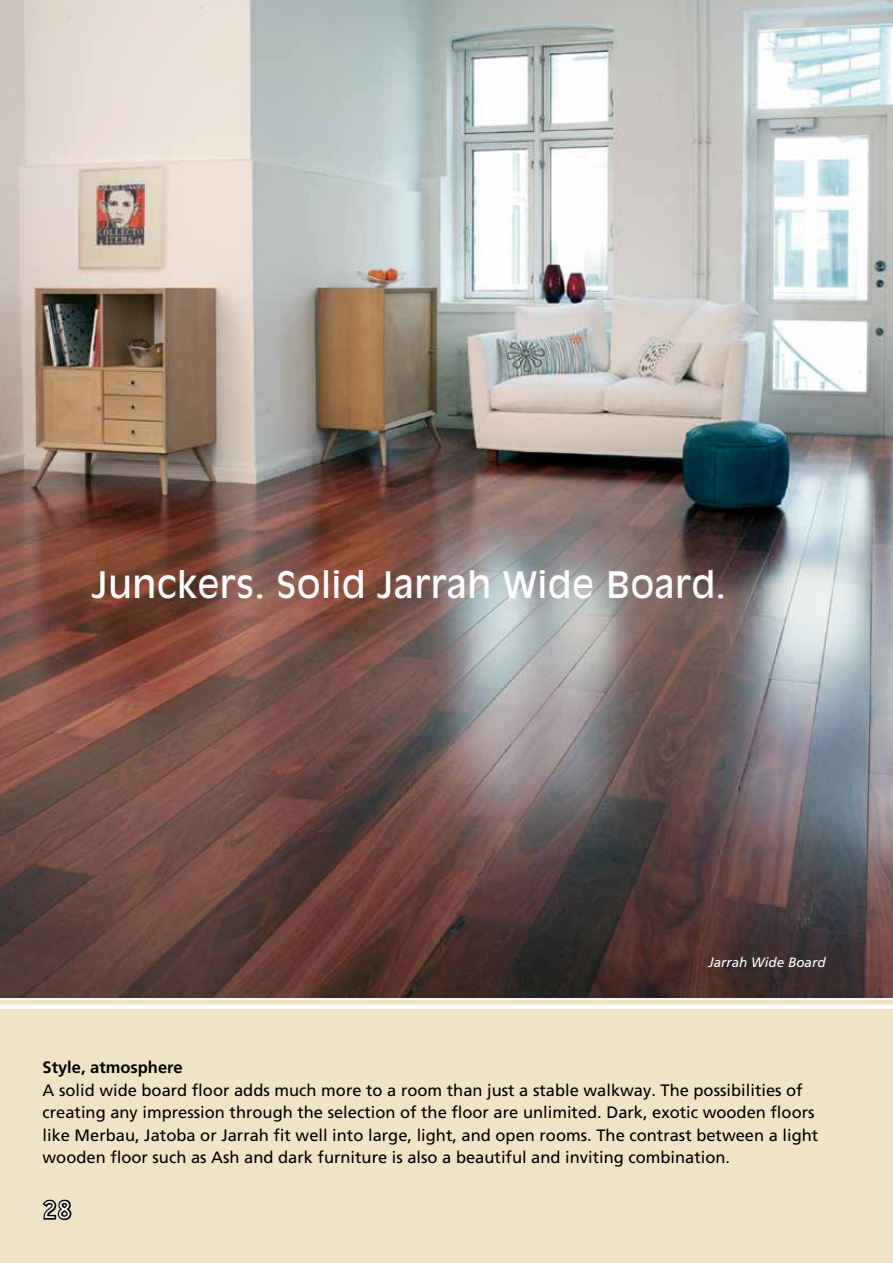
<style>
.page{position:relative;width:893px;height:1263px;background:#fff}
.page>*{position:absolute;margin:0;border:0;box-sizing:border-box;transform-origin:0 0}
.t1{font:36px "Antique Olive";letter-spacing:.01em;color:#fff}
.t2{font:36px "Vrinda";color:#fff}
.t3{font:16.5px/22.5px "Frutiger";color:#000}
.t4{font:700 16.5px "Frutiger";color:#000}
.t5{font:italic 13.5px "Frutiger";color:#fff}
</style>
<div class="page">
<div style="left:0;top:1000px;width:893px;height:263px;background:#f1e3c5"></div>
<img style="left:0;top:0;width:893px;height:1000px">
<div style="left:0;top:1004px;width:893px;height:5px;background:#fff"></div>
<svg style="left:41px;top:1197px;width:33px;height:25px"></svg>
<h1 class="t1" style="left:92px;top:563px;width:636px">Junckers. Solid Jarrah Wide Board.</h1>
<p class="t5" style="left:708px;top:955px;width:119px">Jarrah Wide Board</p>
<p class="t4" style="left:43px;top:1058px;width:142px">Style, atmosphere</p>
<p class="t3" style="left:43px;top:1079px;width:777px">A solid wide board floor adds much more to a room than just a stable walkway. The possibilities of creating any impression through the selection of the floor are unlimited. Dark, exotic wooden floors like Merbau, Jatoba or Jarrah fit well into large, light, and open rooms. The contrast between a light wooden floor such as Ash and dark furniture is also a beautiful and inviting combination.</p>
<h1 class="t2" style="left:43px;top:1192px;width:31px">28</h1>
</div>
